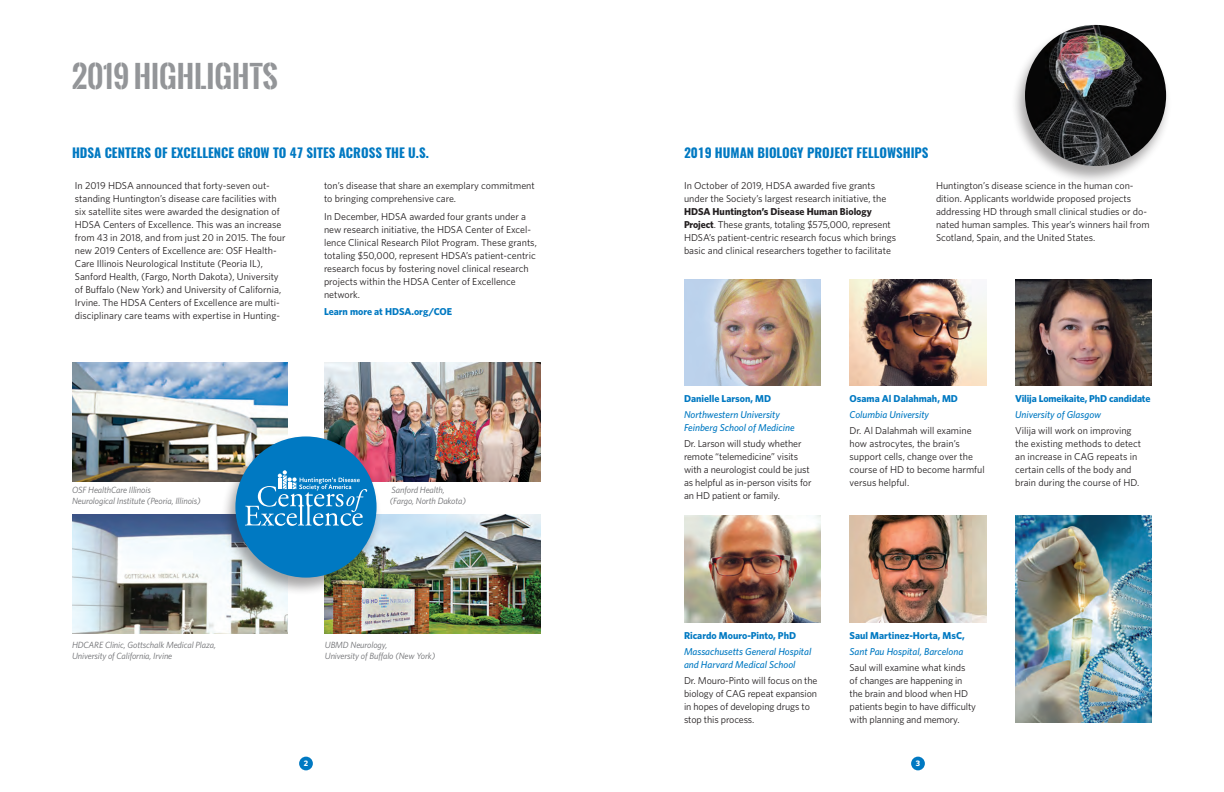
<style>
.page{position:relative;width:1224px;height:792px;background:#fff}
.page>*{position:absolute;margin:0;border:0;box-sizing:border-box;transform-origin:0 0}
.t1{font:700 30px "Oswald Stencil";color:#939598}
.t2{font:700 13px "Oswald";color:#0079c2}
.t3{font:10px/13px "Whitney";color:#231f20}
.t4{font:italic 500 10px/13px "Whitney";color:#0079c2}
.t5{font:700 10px "Whitney";color:#0079c2}
.t6{font:italic 9px/11px "Whitney";letter-spacing:-.01em;color:#6c6d70}
.t7{font:700 8px "Whitney";color:#fff}
.s1{font-weight:700}
</style>
<div class="page">
<img style="left:1015px;top:279px;width:137px;height:107px">
<img style="left:684px;top:279px;width:137px;height:107px">
<img style="left:850px;top:279px;width:136px;height:107px">
<img style="left:684px;top:516px;width:137px;height:106px">
<img style="left:850px;top:516px;width:136px;height:106px">
<img style="left:1015px;top:516px;width:137px;height:207px">
<img style="left:72px;top:362px;width:216px;height:119px">
<img style="left:325px;top:362px;width:216px;height:119px">
<img style="left:72px;top:515px;width:216px;height:119px">
<img style="left:325px;top:515px;width:216px;height:119px">
<div style="left:221px;top:435px;width:161px;height:161px;background:#231f20;opacity:.4"></div>
<div style="left:235px;top:436px;width:142px;height:142px;background:#0079c2;border-radius:50%"></div>
<svg style="left:245px;top:470px;width:122px;height:56px"></svg>
<div style="left:1010px;top:24px;width:162px;height:161px;background:#231f20;opacity:.4"></div>
<img style="left:1025px;top:25px;width:141px;height:141px;border-radius:71px">
<div style="left:911px;top:757px;width:14px;height:13px;background:#0079c2;border-radius:50%"></div>
<div style="left:299px;top:757px;width:14px;height:13px;background:#0079c2;border-radius:50%"></div>
<p class="t1" style="left:72px;top:54px;width:208px">2019 Highlights</p>
<p class="t2" style="left:72px;top:144px;width:358px">HDSA CENTERS OF EXCELLENCE GROW TO 47 SITES ACROSS THE U.S.</p>
<p class="t3" style="left:75px;top:179px;width:212px">In 2019 HDSA announced that forty-seven out&shy;standing Huntington’s disease care facilities with six satellite sites were awarded the designation of HDSA Centers of Excellence. This was an increase from 43 in 2018, and from just 20 in 2015. The four new 2019 Centers of Excellence are: OSF Health-Care Illinois Neurological Institute (Peoria IL), Sanford Health, (Fargo, North Dakota), University of Buffalo (New York) and University of California, Irvine. The HDSA Centers of Excellence are multi&shy;disciplinary care teams with expertise in Hunting-</p>
<p class="t3" style="left:324px;top:179px;width:212px">ton’s disease that share an exemplary commitment to bringing comprehensive care.</p>
<p class="t3" style="left:324px;top:210px;width:214px">In December, HDSA awarded four grants under a new research initiative, the HDSA Center of Excel&shy;lence Clinical Research Pilot Program. These grants, totaling $50,000, represent HDSA’s patient-centric research focus by fostering novel clinical research projects within the HDSA Center of Excellence network.</p>
<p class="t5" style="left:324px;top:306px;width:130px">Learn more at HDSA.org/COE</p>
<p class="t6" style="left:72px;top:484px;width:130px">OSF HealthCare Illinois<br>Neurological Institute (Peoria, Illinois)</p>
<p class="t6" style="left:390px;top:484px;width:78px">Sanford Health, (Fargo, North Dakota)</p>
<p class="t6" style="left:72px;top:639px;width:145px">HDCARE Clinic, Gottschalk Medical Plaza,<br>University of California, Irvine</p>
<p class="t6" style="left:325px;top:639px;width:112px">UBMD Neurology,<br>University of Buffalo (New York)</p>
<p class="t2" style="left:684px;top:144px;width:246px">2019 HUMAN BIOLOGY PROJECT FELLOWSHIPS</p>
<p class="t3" style="left:684px;top:179px;width:214px">In October of 2019, HDSA awarded five grants under the Society’s largest research initiative, the <span class="s1">HDSA Huntington’s Disease Human Biology Project</span>. These grants, totaling $575,000, represent HDSA’s patient-centric research focus which brings basic and clinical researchers together to facilitate</p>
<p class="t3" style="left:936px;top:179px;width:215px">Huntington’s disease science in the human con&shy;dition. Applicants worldwide proposed projects addressing HD through small clinical studies or do&shy;nated human samples. This year’s winners hail from Scotland, Spain, and the United States.</p>
<p class="t5" style="left:684px;top:392px;width:89px">Danielle Larson, MD</p>
<p class="t4" style="left:684px;top:408px;width:112px">Northwestern University<br>Feinberg School of Medicine</p>
<p class="t3" style="left:684px;top:437px;width:129px">Dr. Larson will study whether remote “telemedicine” visits with a neurologist could be just as helpful as in-person visits for an HD patient or family.</p>
<p class="t5" style="left:850px;top:392px;width:110px">Osama Al Dalahmah, MD</p>
<p class="t4" style="left:850px;top:408px;width:81px">Columbia University</p>
<p class="t3" style="left:850px;top:424px;width:137px">Dr. Al Dalahmah will examine how astrocytes, the brain’s support cells, change over the course of HD to become harmful versus helpful.</p>
<p class="t5" style="left:1015px;top:392px;width:137px">Vilija Lomeikaite, PhD candidate</p>
<p class="t4" style="left:1015px;top:408px;width:87px">University of Glasgow</p>
<p class="t3" style="left:1015px;top:424px;width:127px">Vilija will work on improving the existing methods to detect an increase in CAG repeats in certain cells of the body and brain during the course of HD.</p>
<p class="t5" style="left:684px;top:629px;width:114px">Ricardo Mouro-Pinto, PhD</p>
<p class="t4" style="left:684px;top:645px;width:129px">Massachusetts General Hospital and Harvard Medical School</p>
<p class="t3" style="left:684px;top:673px;width:135px">Dr. Mouro-Pinto will focus on the biology of CAG repeat expansion in hopes of developing drugs to stop this process.</p>
<p class="t5" style="left:850px;top:629px;width:117px">Saul Martinez-Horta, MsC,</p>
<p class="t4" style="left:850px;top:645px;width:115px">Sant Pau Hospital, Barcelona</p>
<p class="t3" style="left:850px;top:660px;width:128px">Saul will examine what kinds<br>of changes are happening in the brain and blood when HD patients begin to have difficulty with planning and memory.</p>
<p class="t7" style="left:304px;top:758px;width:6px">2</p>
<p class="t7" style="left:916px;top:758px;width:6px">3</p>
</div>
